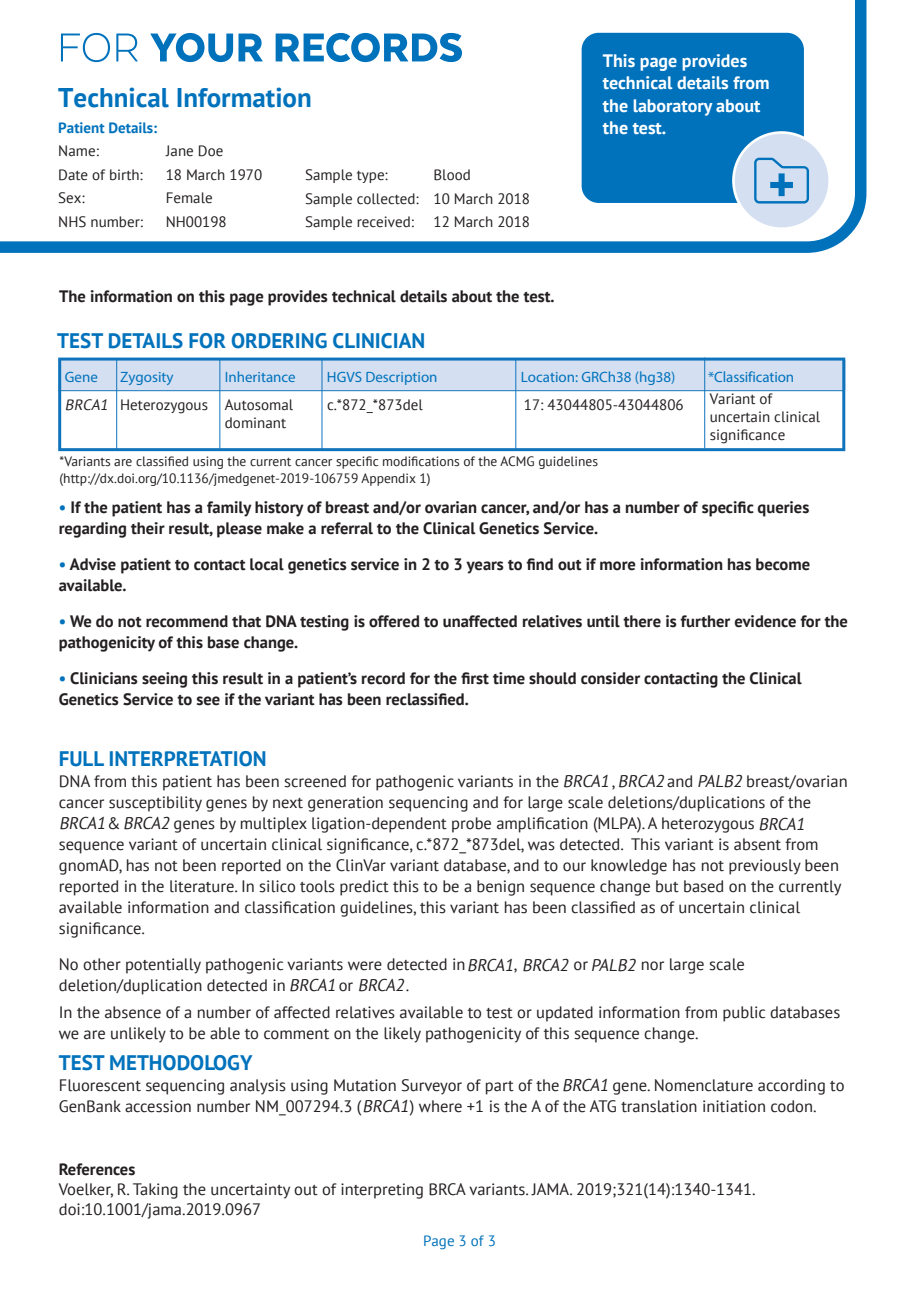
<style>
.page{position:relative;width:919px;height:1289px;background:#fff}
.page>*{position:absolute;margin:0;border:0;box-sizing:border-box;transform-origin:0 0}
.t1{font:700 27px "PT Sans";color:#0072bc}
.t2{font:700 21px "PT Sans";color:#0072bc}
.t3{font:700 18px/22.5px "PT Sans";color:#fff}
.t4{font:16.5px/21px "PT Sans";color:#231f20}
.t5{font:700 16.5px/21px "PT Sans";color:#231f20}
.t6{font:15px/18px "PT Sans";color:#231f20}
.t7{font:15px "Myriad Pro";color:#0072bc}
.t8{font:700 15px "PT Sans";color:#0072bc}
.t9{font:15px "PT Sans";color:#0072bc}
.t10{font:italic 15px "PT Sans";color:#231f20}
.t11{font:13.5px/16.2px "PT Sans";color:#231f20}
.s1{color:#0072bc}
.s2{font-style:italic;font-size:16.95px}
</style>
<div class="page">
<svg style="left:0;top:0;width:866px;height:253px"></svg>
<svg style="left:58px;top:357px;width:787px;height:94px"></svg>
<hr style="left:58px;top:390px;width:786px;height:1px;background:#1074bc">
<hr style="left:116px;top:359px;width:1px;height:91px;background:#1074bc">
<hr style="left:219px;top:359px;width:1px;height:89px;background:#1074bc">
<hr style="left:321px;top:358px;width:1px;height:92px;background:#1074bc">
<hr style="left:515px;top:358px;width:1px;height:92px;background:#1074bc">
<hr style="left:704px;top:357px;width:1px;height:91px;background:#1074bc">
<svg style="left:61px;top:33px;width:49px;height:29px"></svg>
<svg style="left:116px;top:34px;width:22px;height:27px"></svg>
<svg style="left:150px;top:33px;width:112px;height:29px"></svg>
<svg style="left:275px;top:33px;width:187px;height:29px"></svg>
<div style="left:581px;top:33px;width:222px;height:170px;background:#0072bc;border-radius:17px"></div>
<svg style="left:732px;top:131px;width:99px;height:99px"></svg>
<h1 class="t1" style="left:58px;top:79px;width:255px">Technical Information</h1>
<p class="t8" style="left:58px;top:118px;width:100px">Patient Details:</p>
<p class="t6" style="left:58px;top:141px;width:42px">Name:</p>
<p class="t6" style="left:166px;top:141px;width:59px">Jane Doe</p>
<p class="t6" style="left:58px;top:165px;width:86px">Date of birth:</p>
<p class="t6" style="left:166px;top:162px;width:98px;line-height:23.9px">18 March 1970<br>Female</p>
<p class="t6" style="left:58px;top:189px;width:28px">Sex:</p>
<p class="t6" style="left:58px;top:212px;width:86px">NHS number:</p>
<p class="t6" style="left:166px;top:212px;width:63px">NH00198</p>
<p class="t6" style="left:305px;top:165px;width:84px">Sample type:</p>
<p class="t6" style="left:433px;top:165px;width:39px">Blood</p>
<p class="t6" style="left:305px;top:186px;width:226px;line-height:23.2px">Sample collected: 10 March 2018<br>Sample received:</p>
<p class="t6" style="left:433px;top:212px;width:98px">12 March 2018</p>
<p class="t5" style="left:59px;top:285px;width:497px">The information on this page provides technical details about the test.</p>
<p class="t2" style="left:57px;top:327px;width:369px">TEST DETAILS FOR ORDERING CLINICIAN</p>
<p class="t3" style="left:603px;top:49px;width:168px">This page provides technical details from the laboratory about the test.</p>
<p class="t7" style="left:65px;top:368px;width:35px">Gene</p>
<p class="t7" style="left:120px;top:368px;width:55px">Zygosity</p>
<p class="t7" style="left:520px;top:368px;width:156px">Location: GRCh38 (hg38)</p>
<p class="t7" style="left:708px;top:368px;width:87px">*Classification</p>
<p class="t6" style="left:327px;top:395px;width:97px">c.*872_*873del</p>
<p class="t6" style="left:709px;top:389px;width:112px">Variant of uncertain clinical significance</p>
<p class="t7" style="left:225px;top:368px;width:72px">Inheritance</p>
<p class="t7" style="left:327px;top:368px;width:112px">HGVS Description</p>
<p class="t6" style="left:120px;top:395px;width:89px">Heterozygous</p>
<p class="t6" style="left:524px;top:395px;width:161px">17: 43044805-43044806</p>
<p class="t10" style="left:65px;top:395px;width:48px">BRCA1</p>
<p class="t6" style="left:225px;top:395px;width:70px">Autosomal dominant</p>
<p class="t11" style="left:59px;top:453px;width:540px">*Variants are classified using the current cancer specific modifications of the ACMG guidelines (http://dx.doi.org/10.1136/jmedgenet-2019-106759 Appendix 1)</p>
<p class="t5" style="left:59px;top:496px;width:752px"><span class="s1">•</span> If the patient has a family history of breast and/or ovarian cancer, and/or has a number of specific queries regarding their result, please make a referral to the Clinical Genetics Service.</p>
<p class="t5" style="left:59px;top:553px;width:752px"><span class="s1">•</span> Advise patient to contact local genetics service in 2 to 3 years to find out if more information has become available.</p>
<p class="t5" style="left:59px;top:610px;width:790px"><span class="s1">•</span> We do not recommend that DNA testing is offered to unaffected relatives until there is further evidence for the pathogenicity of this base change.</p>
<p class="t5" style="left:59px;top:667px;width:744px"><span class="s1">•</span> Clinicians seeing this result in a patient’s record for the first time should consider contacting the Clinical<br>Genetics Service to see if the variant has been reclassified.</p>
<p class="t2" style="left:59px;top:744px;width:209px">FULL INTERPRETATION</p>
<p class="t4" style="left:59px;top:770px;width:790px">DNA from this patient has been screened for pathogenic variants in the <span class="s2">BRCA1 BRCA2</span>and <span class="s2">PALB2</span>breast/ovarian</p>
<p class="t4" style="left:612px;top:770px;width:5px">,</p>
<p class="t4" style="left:59px;top:791px;width:754px">cancer susceptibility genes by next generation sequencing and for large scale deletions/duplications of the</p>
<p class="t4" style="left:107px;top:812px;width:15px">&amp;</p>
<p class="t4" style="left:59px;top:812px;width:784px"><span class="s2">BRCA1 BRCA2</span>genes by multiplex ligation-dependent probe amplification (MLPA). A heterozygous <span class="s2">BRCA1 </span>sequence variant of uncertain clinical significance, c.*872_*873del, was detected. This variant is absent from gnomAD, has not been reported on the ClinVar variant database, and to our knowledge has not previously been reported in the literature. In silico tools predict this to be a benign sequence change but based on the currently available information and classification guidelines, this variant has been classified as of uncertain clinical significance.</p>
<p class="t4" style="left:59px;top:953px;width:687px">No other potentially pathogenic variants were detected in<span class="s2">BRCA1 BRCA2 PALB2</span>nor large scale</p>
<p class="t4" style="left:573px;top:953px;width:16px">or</p>
<p class="t4" style="left:514px;top:953px;width:5px">,</p>
<p class="t4" style="left:59px;top:974px;width:352px">deletion/duplication detected in <span class="s2">BRCA1 BRCA2</span>.</p>
<p class="t4" style="left:59px;top:971px;width:783px;line-height:27px;text-indent:280px">or<br>In the absence of a number of affected relatives available to test or updated information from public databases</p>
<p class="t4" style="left:59px;top:1022px;width:641px">we are unlikely to be able to comment on the likely pathogenicity of this sequence change.</p>
<p class="t2" style="left:59px;top:1049px;width:195px">TEST METHODOLOGY</p>
<p class="t4" style="left:59px;top:1074px;width:787px">Fluorescent sequencing analysis using Mutation Surveyor of part of the <span class="s2">BRCA1</span>gene. Nomenclature according to<br>GenBank accession number NM_007294.3 (<span class="s2">BRCA1</span></p>
<p class="t4" style="left:410px;top:1095px;width:408px">) where +1 is the A of the ATG translation initiation codon.</p>
<p class="t5" style="left:59px;top:1158px;width:78px">References</p>
<p class="t4" style="left:59px;top:1178px;width:698px;line-height:19.8px">Voelker, R. Taking the uncertainty out of interpreting BRCA variants. JAMA. 2019;321(14):1340-1341. doi:10.1001/jama.2019.0967</p>
<p class="t9" style="left:423px;top:1231px;width:74px">Page 3 of 3</p>
</div>
